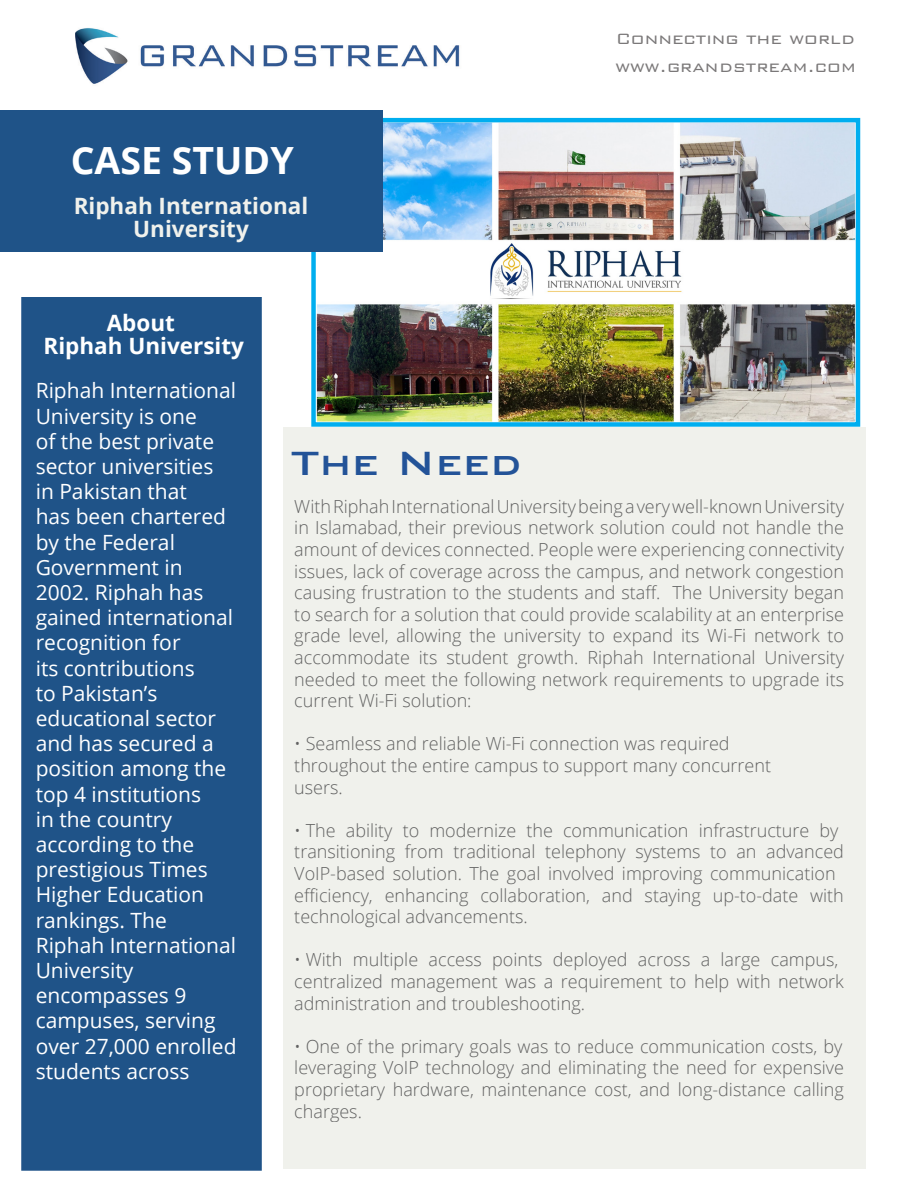
<style>
.page{position:relative;width:918px;height:1188px;background:#fff}
.page>*{position:absolute;margin:0;border:0;box-sizing:border-box;transform-origin:0 0}
.t1{font:500 45px "Bank Gothic BT";color:#235398}
.Case_Study{font:700 37.5px "Open Sans";color:#fff}
.t2{font:700 22.5px/22.5px "Open Sans";color:#f0f1ec;text-align:center}
.t3{font:700 22.5px/22.5px "Open Sans";color:#fff;text-align:center}
.t4{font:21px/25.2px "Open Sans";color:#fff}
.t5{font:300 19.95px/27.9px "Bank Gothic BT";color:#231f20}
.t6{font:300 18px/21.6px "Open Sans";color:#3e3e3f}
</style>
<div class="page">
<img style="left:316px;top:123px;width:539px;height:299px">
<div style="left:311px;top:118px;width:549px;height:309px;border:4px solid #00aeef"></div>
<div style="left:283px;top:428px;width:582px;height:741px;background:#f0f1ec"></div>
<div style="left:0;top:110px;width:382px;height:142px;background:#1f5388"></div>
<div style="left:21px;top:297px;width:241px;height:874px;background:#1f5388;border:6px solid #1f5388"></div>
<img style="left:75px;top:28px;width:385px;height:56px">
<p class="Case_Study" style="left:71px;top:134px;width:225px">CASE STUDY</p>
<p class="t2" style="left:74px;top:194px;width:236px">Riphah International<br>University</p>
<p class="t5" style="left:616px;top:25px;width:242px">Connecting the world www.grandstream.com</p>
<p class="t3" style="left:44px;top:311px;width:202px">About<br>Riphah University</p>
<p class="t4" style="left:36px;top:378px;width:202px">Riphah International<br>University is one<br>of the best private sector universities in Pakistan that<br>has been chartered by the Federal<br>Government in<br>2002. Riphah has gained international recognition for<br>its contributions<br>to Pakistan’s educational sector and has secured a position among the top 4 institutions<br>in the country according to the prestigious Times<br>Higher Education rankings. The<br>Riphah International<br>University encompasses 9 campuses, serving over 27,000 enrolled students across</p>
<p class="t1" style="left:291px;top:439px;width:232px">The Need</p>
<p class="t6" style="left:294px;top:495px;width:551px;text-align:justify">With Riphah International University being a very well-known University in Islamabad, their previous network solution could not handle the amount of devices connected. People were experiencing connectivity issues, lack of coverage across the campus, and network congestion causing frustration to the students and staff. The University began to search for a solution that could provide scalability at an enterprise grade level, allowing the university to expand its Wi-Fi network to accommodate its student growth. Riphah International University needed to meet the following network requirements to upgrade its current Wi-Fi solution:</p>
<p class="t6" style="left:294px;top:733px;width:478px">• Seamless and reliable Wi-Fi connection was required throughout the entire campus to support many concurrent users.</p>
<p class="t6" style="left:294px;top:819px;width:551px">• The ability to modernize the communication infrastructure by transitioning from traditional telephony systems to an advanced VoIP-based solution. The goal involved improving communication efficiency, enhancing collaboration, and staying up-to-date with technological advancements.</p>
<p class="t6" style="left:294px;top:949px;width:551px">• With multiple access points deployed across a large campus, centralized management was a requirement to help with network administration and troubleshooting.</p>
<p class="t6" style="left:294px;top:1035px;width:551px;text-align:justify">• One of the primary goals was to reduce communication costs, by leveraging VoIP technology and eliminating the need for expensive proprietary hardware, maintenance cost, and long-distance calling charges.</p>
</div>
